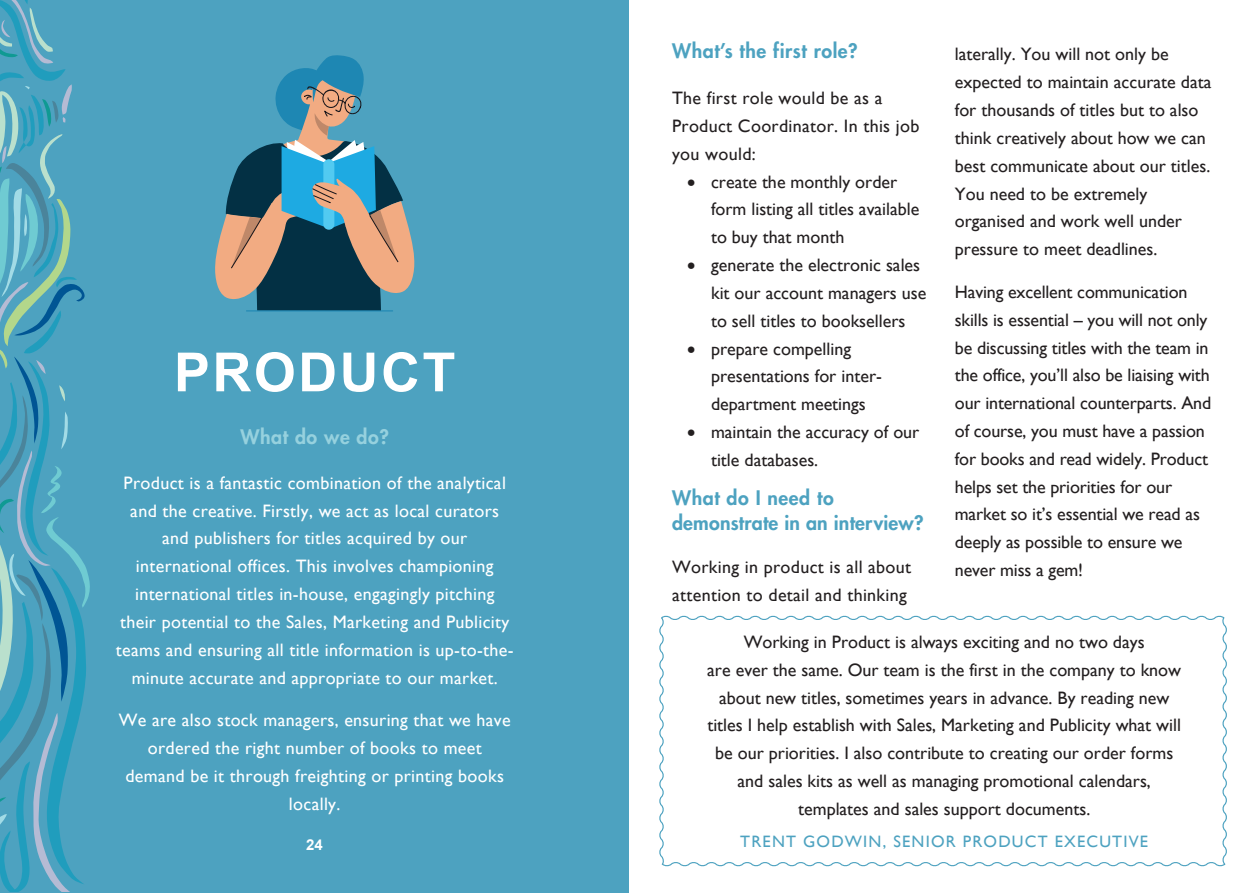
<style>
.page{position:relative;width:1259px;height:893px;background:#fff}
.page>*{position:absolute;margin:0;border:0;box-sizing:border-box;transform-origin:0 0}
.t1{font:700 54px "Arial";letter-spacing:.045em;color:#fff}
.t2{font:800 19.5px/25.5px "Futura";letter-spacing:.01em;color:#4da2c0}
.t3{font:800 19.5px "Futura";letter-spacing:.03em;color:#4da2c0}
.t4{font:800 19.5px "Futura";letter-spacing:.03em;color:#96d1de}
.t5{font:18px/27.8px "Gill Sans";color:#231f20}
.t6{font:18px/27.8px "Gill Sans";letter-spacing:.02em;color:#fff;text-align:center}
.t7{font:18px/27.8px "Gill Sans";letter-spacing:.02em;color:#231f20}
.t8{font:16.5px "Gill Sans";letter-spacing:.07em;color:#4da2c0}
.t9{font:700 15px "Arial";color:#fff}
</style>
<div class="page">
<div style="left:0;top:0;width:642px;height:893px;background:#4da2c0"></div>
<svg style="left:0;top:0;width:90px;height:892px"></svg>
<svg style="left:215px;top:55px;width:200px;height:256px"></svg>
<div style="left:629px;top:0;width:630px;height:893px;background:#fff"></div>
<svg style="left:659px;top:615px;width:568px;height:252px"></svg>
<p class="t1" style="left:174px;top:334px;width:283px">PRODUCT</p>
<p class="t4" style="left:240px;top:424px;width:150px">What do we do?</p>
<p class="t6" style="left:116px;top:469px;width:399px">Product is a fantastic combination of the analytical and the creative. Firstly, we act as local curators and publishers for titles acquired by our international offices. This involves championing international titles in-house, engagingly pitching their potential to the Sales, Marketing and Publicity teams and ensuring all title information is up-to-the&shy;minute accurate and appropriate to our market.</p>
<p class="t6" style="left:119px;top:707px;width:393px">We are also stock managers, ensuring that we have ordered the right number of books to meet demand be it through freighting or printing books locally.</p>
<p class="t9" style="left:306px;top:835px;width:18px">24</p>
<p class="t3" style="left:672px;top:38px;width:187px">What’s the first role?</p>
<p class="t7" style="left:672px;top:85px;width:249px">The first role would be as a<br>Product Coordinator. In this job you would:</p>
<p class="t5" style="left:711px;top:168px;width:210px;text-indent:-24px">• create the monthly order form listing all titles available to buy that month</p>
<p class="t5" style="left:711px;top:252px;width:217px;text-indent:-24px">• generate the electronic sales kit our account managers use to sell titles to booksellers</p>
<p class="t5" style="left:711px;top:335px;width:172px;text-indent:-24px">• prepare compelling presentations for inter&shy;department meetings</p>
<p class="t5" style="left:711px;top:418px;width:210px;text-indent:-24px">• maintain the accuracy of our title databases.</p>
<p class="t2" style="left:672px;top:485px;width:253px">What do I need to demonstrate in an interview?</p>
<p class="t7" style="left:672px;top:554px;width:241px">Working in product is all about attention to detail and thinking</p>
<p class="t5" style="left:955px;top:41px;width:258px">laterally. You will not only be expected to maintain accurate data for thousands of titles but to also think creatively about how we can best communicate about our titles.<br>You need to be extremely organised and work well under pressure to meet deadlines.</p>
<p class="t5" style="left:955px;top:278px;width:258px">Having excellent communication skills is essential – you will not only be discussing titles with the team in the office, you’ll also be liaising with our international counterparts. And of course, you must have a passion for books and read widely. Product helps set the priorities for our market so it’s essential we read as deeply as possible to ensure we never miss a gem!</p>
<p class="t5" style="left:707px;top:628px;width:475px;text-align:center">Working in Product is always exciting and no two days<br>are ever the same. Our team is the first in the company to know about new titles, sometimes years in advance. By reading new titles I help establish with Sales, Marketing and Publicity what will be our priorities. I also contribute to creating our order forms and sales kits as well as managing promotional calendars, templates and sales support documents.</p>
<p class="t8" style="left:740px;top:832px;width:409px">TRENT GODWIN, SENIOR PRODUCT EXECUTIVE</p>
</div>
